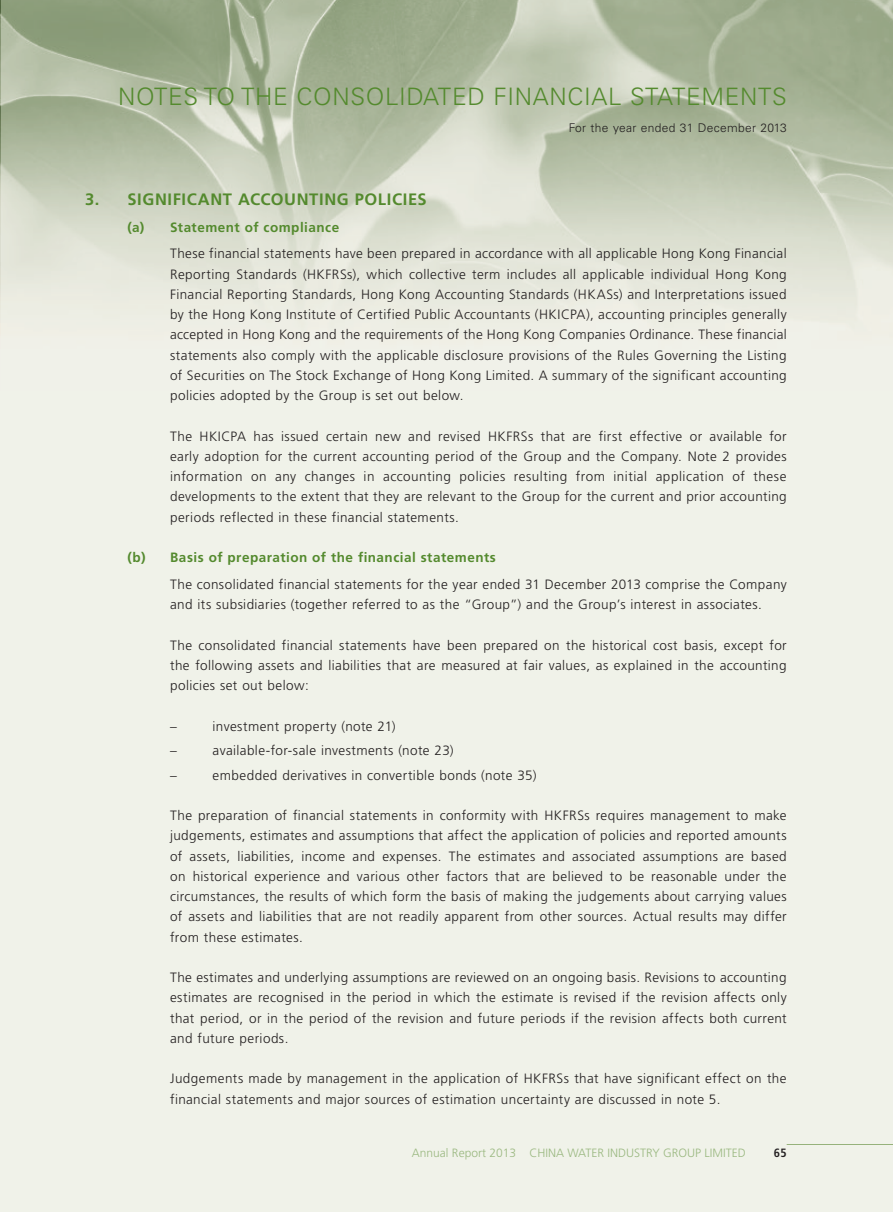
<style>
.page{position:relative;width:893px;height:1212px;background:#fff}
.page>*{position:absolute;margin:0;border:0;box-sizing:border-box;transform-origin:0 0}
.t1{font:300 24px "Univers LT Std";letter-spacing:.03em;color:#548a2e}
.t2{font:700 16.5px "Frutiger LT Std";letter-spacing:.035em;color:#548a2e}
.t3{font:300 13.5px/20.2px "Frutiger LT Std";letter-spacing:.03em;color:#231f20;text-align:justify}
.t4{font:700 13.5px "Frutiger LT Std";letter-spacing:.035em;color:#548a2e}
.t5{font:300 12px "Frutiger LT Std";color:#9ab880}
.t6{font:300 12px "Univers LT Std";letter-spacing:.03em;color:#231f20}
.t7{font:700 condensed 12px "Frutiger LT Std";color:#231f20}
</style>
<div class="page">
<div style="left:0;top:391px;width:893px;height:821px;background:#f0f2e9"></div>
<img style="left:0;top:0;width:893px;height:391px">
<hr style="left:787px;top:1144px;width:106px;height:1px;background:#9ab880">
<h1 class="t1" style="left:118px;top:82px;width:17px">NOTES</h1>
<h1 class="t1" style="left:204px;top:82px;width:54px">TO THE</h1>
<h1 class="t1" style="left:296px;top:82px;width:35px">CONSO</h1>
<h1 class="t1" style="left:385px;top:82px;width:356px">LIDATED FINANCIAL STATEMENTS</h1>
<p class="t6" style="left:569px;top:120px;width:219px">For the year ended 31 December 2013</p>
<p class="t2" style="left:85px;top:190px;width:343px">3. SIGNIFICANT ACCOUNTING POLICIES</p>
<p class="t4" style="left:128px;top:219px;width:213px">(a) Statement of compliance</p>
<p class="t3" style="left:170px;top:244px;width:618px">These financial statements have been prepared in accordance with all applicable Hong Kong Financial Reporting Standards (HKFRSs), which collective term includes all applicable individual Hong Kong Financial Reporting Standards, Hong Kong Accounting Standards (HKASs) and Interpretations issued by the Hong Kong Institute of Certified Public Accountants (HKICPA), accounting principles generally accepted in Hong Kong and the requirements of the Hong Kong Companies Ordinance. These financial statements also comply with the applicable disclosure provisions of the Rules Governing the Listing of Securities on The Stock Exchange of Hong Kong Limited. A summary of the significant accounting policies adopted by the Group is set out below.</p>
<p class="t3" style="left:170px;top:426px;width:618px">The HKICPA has issued certain new and revised HKFRSs that are first effective or available for early adoption for the current accounting period of the Group and the Company. Note 2 provides information on any changes in accounting policies resulting from initial application of these developments to the extent that they are relevant to the Group for the current and prior accounting periods reflected in these financial statements.</p>
<p class="t4" style="left:128px;top:549px;width:370px">(b) Basis of preparation of the financial statements</p>
<p class="t3" style="left:170px;top:574px;width:618px">The consolidated financial statements for the year ended 31 December 2013 comprise the Company and its subsidiaries (together referred to as the “Group”) and the Group’s interest in associates.</p>
<p class="t3" style="left:170px;top:635px;width:618px">The consolidated financial statements have been prepared on the historical cost basis, except for the following assets and liabilities that are measured at fair values, as explained in the accounting policies set out below:</p>
<p class="t3" style="left:170px;top:716px;width:8px">–</p>
<p class="t3" style="left:213px;top:716px;width:185px">investment property (note 21)</p>
<p class="t3" style="left:170px;top:740px;width:8px">–</p>
<p class="t3" style="left:213px;top:740px;width:243px">available-for-sale investments (note 23)</p>
<p class="t3" style="left:170px;top:765px;width:8px">–</p>
<p class="t3" style="left:213px;top:765px;width:325px">embedded derivatives in convertible bonds (note 35)</p>
<p class="t3" style="left:170px;top:805px;width:618px">The preparation of financial statements in conformity with HKFRSs requires management to make judgements, estimates and assumptions that affect the application of policies and reported amounts of assets, liabilities, income and expenses. The estimates and associated assumptions are based on historical experience and various other factors that are believed to be reasonable under the circumstances, the results of which form the basis of making the judgements about carrying values of assets and liabilities that are not readily apparent from other sources. Actual results may differ from these estimates.</p>
<p class="t3" style="left:170px;top:967px;width:618px">The estimates and underlying assumptions are reviewed on an ongoing basis. Revisions to accounting estimates are recognised in the period in which the estimate is revised if the revision affects only that period, or in the period of the revision and future periods if the revision affects both current and future periods.</p>
<p class="t3" style="left:170px;top:1069px;width:618px">Judgements made by management in the application of HKFRSs that have significant effect on the financial statements and major sources of estimation uncertainty are discussed in note 5.</p>
<p class="t5" style="left:412px;top:1146px;width:335px">Annual Report 2013 China Water Industry Group Limited</p>
<p class="t7" style="left:774px;top:1145px;width:14px">65</p>
</div>
